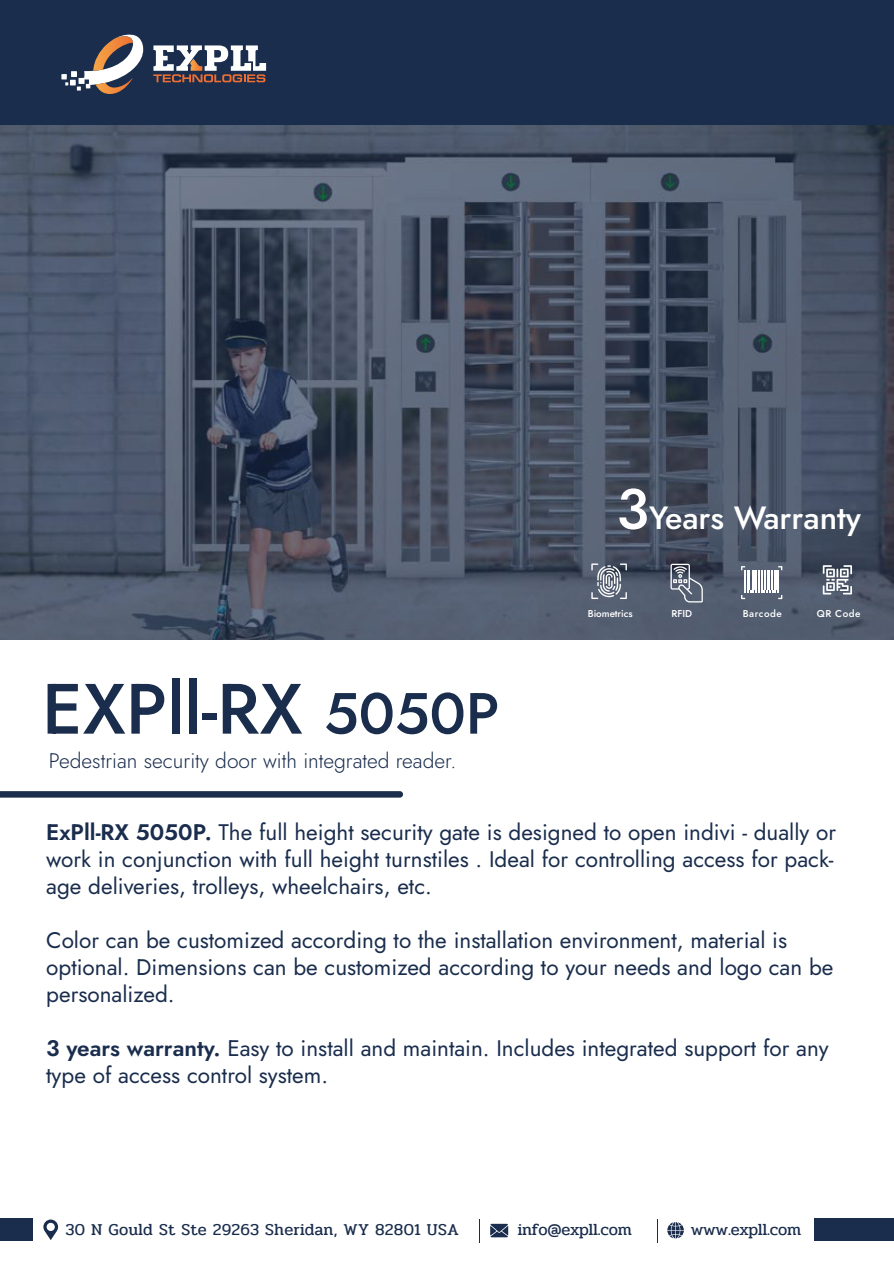
<style>
.page{position:relative;width:894px;height:1264px;background:#fff}
.page>*{position:absolute;margin:0;border:0;box-sizing:border-box;transform-origin:0 0}
.t1{font:500 71.1px "Jost";color:#1a2d4d}
.t2{font:500 32.1px "Jost";color:#fff}
.t3{font:22.5px/27px "Jost";color:#1a2d4d}
.t4{font:300 21px "Jost";color:#1a2d4d}
.t5{font:16.5px "Pridi";letter-spacing:.01em;color:#1a2d4d}
.t6{font:16.5px "Pridi";letter-spacing:-.015em;color:#1a2d4d}
.t7{font:500 9.9px "Jost";letter-spacing:-.005em;color:#fff}
.t8{font:500 9.9px "Jost";letter-spacing:.05em;color:#fff}
.s1{font-size:56.85px}
.s2{font-size:57.9px}
.s3{font-weight:600}
</style>
<div class="page">
<svg style="left:0;top:124px;width:894px;height:516px;background:#495366"></svg>
<svg style="left:43px;top:1219px;width:15px;height:21px"></svg>
<svg style="left:667px;top:1222px;width:16px;height:16px"></svg>
<svg style="left:479px;top:1219px;width:1px;height:24px"></svg>
<svg style="left:490px;top:1223px;width:18px;height:14px"></svg>
<div style="left:0;top:1218px;width:33px;height:22px;background:#1a2d4d"></div>
<div style="left:814px;top:1218px;width:80px;height:22px;background:#1a2d4d"></div>
<div style="left:0;top:0;width:894px;height:124px;background:#1a2d4d"></div>
<svg style="left:61px;top:34px;width:83px;height:60px"></svg>
<svg style="left:153px;top:45px;width:113px;height:37px"></svg>
<svg style="left:0;top:791px;width:403px;height:6px;background:#1f3151"></svg>
<svg style="left:822px;top:565px;width:30px;height:29px"></svg>
<svg style="left:670px;top:564px;width:32px;height:38px"></svg>
<svg style="left:741px;top:566px;width:41px;height:33px"></svg>
<svg style="left:591px;top:563px;width:36px;height:36px"></svg>
<h2 class="t2" style="left:616px;top:496px;width:246px"><span class="s1">3</span>Years Warranty</h2>
<h1 class="t1" style="left:42px;top:660px;width:459px">EXPll-RX <span class="s2">5050P</span></h1>
<p class="t4" style="left:49px;top:746px;width:409px">Pedestrian security door with integrated reader.</p>
<p class="t7" style="left:587px;top:607px;width:46px">Biometrics</p>
<p class="t7" style="left:671px;top:607px;width:22px">RFID</p>
<p class="t8" style="left:742px;top:607px;width:41px">Barcode</p>
<p class="t7" style="left:816px;top:607px;width:45px">QR Code</p>
<p class="t3" style="left:46px;top:819px;width:791px;text-align:justify"><span class="s3">ExPll-RX 5050P.</span> The full height security gate is designed to open indivi - dually or work in conjunction with full height turnstiles . Ideal for controlling access for pack&shy;age deliveries, trolleys, wheelchairs, etc.</p>
<p class="t3" style="left:46px;top:927px;width:788px">Color can be customized according to the installation environment, material is optional. Dimensions can be customized according to your needs and logo can be personalized.</p>
<p class="t3" style="left:46px;top:1035px;width:784px"><span class="s3">3 years warranty.</span> Easy to install and maintain. Includes integrated support for any type of access control system.</p>
<p class="t5" style="left:65px;top:1217px;width:395px">30 N Gould St Ste 29263 Sheridan, WY 82801 USA</p>
<p class="t6" style="left:517px;top:1218px;width:116px">info@expll.com</p>
<p class="t6" style="left:690px;top:1217px;width:112px">www.expll.com</p>
</div>
